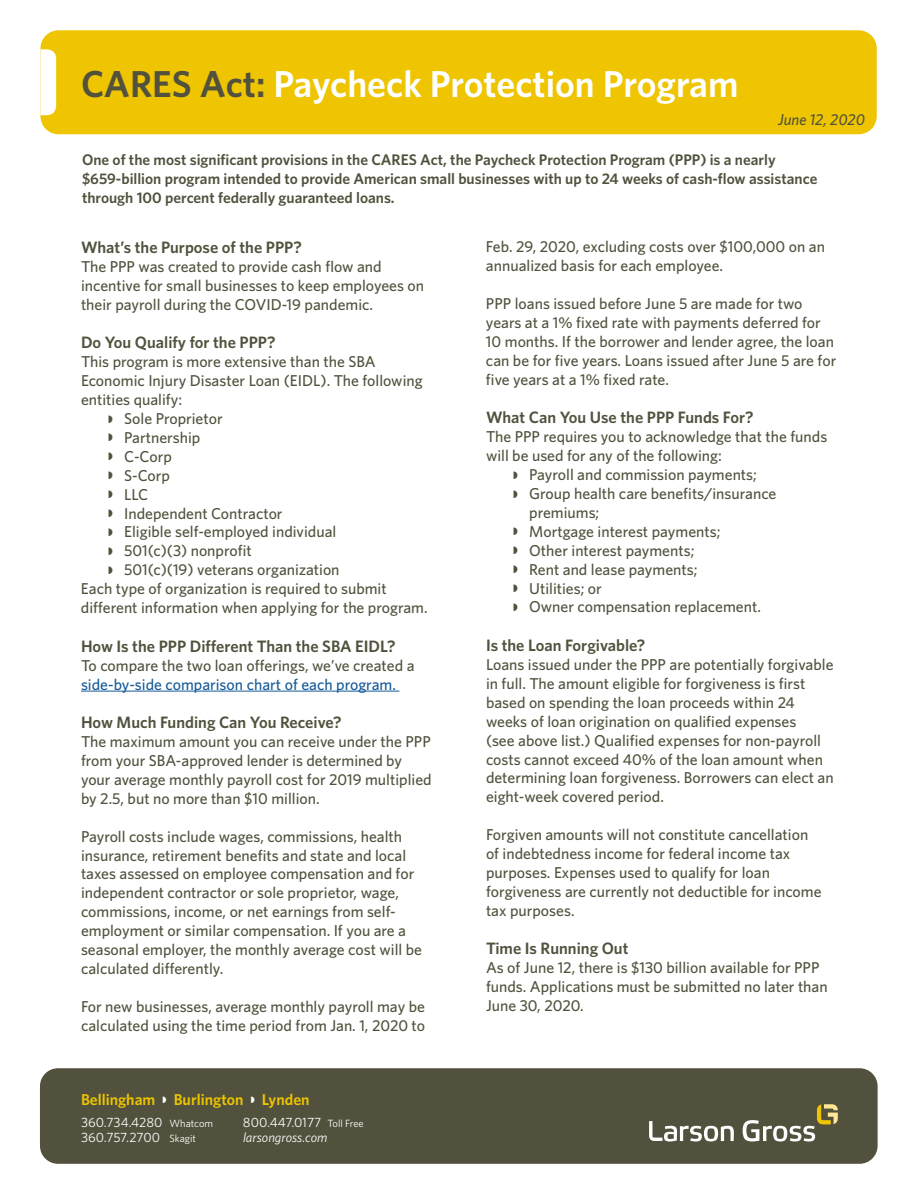
<style>
.page{position:relative;width:918px;height:1188px;background:#fff}
.page>*{position:absolute;margin:0;border:0;box-sizing:border-box;transform-origin:0 0}
.t1{font:600 37.5px "Whitney";color:#fff}
.t2{font:600 16.5px "Whitney";color:#51513d}
.t3{font:500 15.75px/18.9px "Whitney";color:#51513d}
.t4{font:500 15.75px "Whitney";color:#165b9a}
.t5{font:600 15.75px "Whitney";color:#eec500}
.t6{font:italic 500 15.75px "Whitney";color:#51513d}
.t7{font:600 15.3px/18.8px "Whitney";color:#51513d}
.t8{font:13.5px "Whitney";color:#fff}
.t9{font:italic 13.5px "Whitney";color:#fff}
.s1{color:#51513d}
.s2{font-size:10.5px}
</style>
<div class="page">
<div style="left:41px;top:30px;width:836px;height:104px;background:#eec500;border-radius:18px"></div>
<svg style="left:40px;top:49px;width:16px;height:66px"></svg>
<div style="left:40px;top:1068px;width:838px;height:96px;background:#51513d;border-radius:18px"></div>
<svg style="left:649px;top:1104px;width:189px;height:38px"></svg>
<hr style="left:81px;top:691px;width:318px;height:1px;background:#165b9a">
<h1 class="t1" style="left:81px;top:59px;width:659px"><span class="s1">CARES Act:</span> Paycheck Protection Program</h1>
<p class="t6" style="left:778px;top:109px;width:88px">June 12, 2020</p>
<p class="t7" style="left:82px;top:150px;width:737px">One of the most significant provisions in the CARES Act, the Paycheck Protection Program (PPP) is a nearly $659-billion program intended to provide American small businesses with up to 24 weeks of cash-flow assistance through 100 percent federally guaranteed loans.</p>
<p class="t2" style="left:81px;top:236px;width:222px">What’s the Purpose of the PPP?</p>
<p class="t3" style="left:81px;top:257px;width:345px">The PPP was created to provide cash flow and incentive for small businesses to keep employees on their payroll during the COVID-19 pandemic.</p>
<p class="t2" style="left:81px;top:332px;width:196px">Do You Qualify for the PPP?</p>
<p class="t3" style="left:81px;top:352px;width:296px">This program is more extensive than the SBA</p>
<p class="t3" style="left:81px;top:371px;width:343px">Economic Injury Disaster Loan (EIDL). The following</p>
<p class="t3" style="left:81px;top:390px;width:103px">entities qualify:</p>
<p class="t3" style="left:124px;top:409px;width:100px">Sole Proprietor</p>
<p class="t3" style="left:124px;top:428px;width:78px">Partnership</p>
<p class="t3" style="left:124px;top:447px;width:49px">C-Corp</p>
<p class="t3" style="left:124px;top:466px;width:47px">S-Corp</p>
<p class="t3" style="left:124px;top:484px;width:25px">LLC</p>
<p class="t3" style="left:124px;top:503px;width:160px">Independent Contractor</p>
<p class="t3" style="left:124px;top:522px;width:214px">Eligible self-employed individual</p>
<p class="t3" style="left:124px;top:541px;width:129px">501(c)(3) nonprofit</p>
<p class="t3" style="left:124px;top:560px;width:217px">501(c)(19) veterans organization</p>
<p class="t3" style="left:81px;top:579px;width:307px">Each type of organization is required to submit</p>
<p class="t3" style="left:81px;top:598px;width:348px">different information when applying for the program.</p>
<p class="t2" style="left:81px;top:635px;width:316px">How Is the PPP Different Than the SBA EIDL?</p>
<p class="t3" style="left:81px;top:655px;width:335px">To compare the two loan offerings, we’ve created a</p>
<p class="t4" style="left:81px;top:674px;width:316px">side-by-side comparison chart of each program.</p>
<p class="t2" style="left:81px;top:712px;width:262px">How Much Funding Can You Receive?</p>
<p class="t3" style="left:81px;top:732px;width:352px">The maximum amount you can receive under the PPP from your SBA-approved lender is determined by your average monthly payroll cost for 2019 multiplied by 2.5, but no more than $10 million.</p>
<p class="t3" style="left:81px;top:826px;width:343px">Payroll costs include wages, commissions, health insurance, retirement benefits and state and local taxes assessed on employee compensation and for independent contractor or sole proprietor, wage, commissions, income, or net earnings from self&shy;employment or similar compensation. If you are a seasonal employer, the monthly average cost will be calculated differently.</p>
<p class="t3" style="left:81px;top:997px;width:346px">For new businesses, average monthly payroll may be calculated using the time period from Jan. 1, 2020 to</p>
<p class="t3" style="left:486px;top:237px;width:341px">Feb. 29, 2020, excluding costs over $100,000 on an annualized basis for each employee.</p>
<p class="t3" style="left:486px;top:294px;width:352px">PPP loans issued before June 5 are made for two years at a 1% fixed rate with payments deferred for 10 months. If the borrower and lender agree, the loan can be for five years. Loans issued after June 5 are for five years at a 1% fixed rate.</p>
<p class="t2" style="left:486px;top:407px;width:269px">What Can You Use the PPP Funds For?</p>
<p class="t3" style="left:486px;top:427px;width:343px">The PPP requires you to acknowledge that the funds</p>
<p class="t3" style="left:486px;top:446px;width:237px">will be used for any of the following:</p>
<p class="t3" style="left:529px;top:465px;width:229px">Payroll and commission payments;</p>
<p class="t3" style="left:529px;top:484px;width:249px">Group health care benefits/insurance</p>
<p class="t3" style="left:529px;top:503px;width:72px">premiums;</p>
<p class="t3" style="left:529px;top:522px;width:193px">Mortgage interest payments;</p>
<p class="t3" style="left:529px;top:541px;width:167px">Other interest payments;</p>
<p class="t3" style="left:529px;top:559px;width:170px">Rent and lease payments;</p>
<p class="t3" style="left:529px;top:578px;width:74px">Utilities; or</p>
<p class="t3" style="left:529px;top:597px;width:233px">Owner compensation replacement.</p>
<p class="t2" style="left:486px;top:634px;width:161px">Is the Loan Forgivable?</p>
<p class="t3" style="left:486px;top:655px;width:349px">Loans issued under the PPP are potentially forgivable in full. The amount eligible for forgiveness is first based on spending the loan proceeds within 24 weeks of loan origination on qualified expenses<br>(see above list.) Qualified expenses for non-payroll costs cannot exceed 40% of the loan amount when determining loan forgiveness. Borrowers can elect an eight-week covered period.</p>
<p class="t3" style="left:486px;top:825px;width:337px">Forgiven amounts will not constitute cancellation of indebtedness income for federal income tax purposes. Expenses used to qualify for loan forgiveness are currently not deductible for income tax purposes.</p>
<p class="t2" style="left:486px;top:938px;width:144px">Time Is Running Out</p>
<p class="t3" style="left:486px;top:958px;width:343px">As of June 12, there is $130 billion available for PPP funds. Applications must be submitted no later than<br>June 30, 2020.</p>
<p class="t5" style="left:81px;top:1089px;width:230px">Bellingham Burlington Lynden</p>
<p class="t8" style="left:81px;top:1113px;width:134px">360.734.4280 <span class="s2">Whatcom</span></p>
<p class="t8" style="left:243px;top:1113px;width:122px">800.447.0177 <span class="s2">Toll Free</span></p>
<p class="t8" style="left:81px;top:1128px;width:117px">360.757.2700 <span class="s2">Skagit</span></p>
<p class="t9" style="left:243px;top:1128px;width:86px">larsongross.com</p>
</div>
